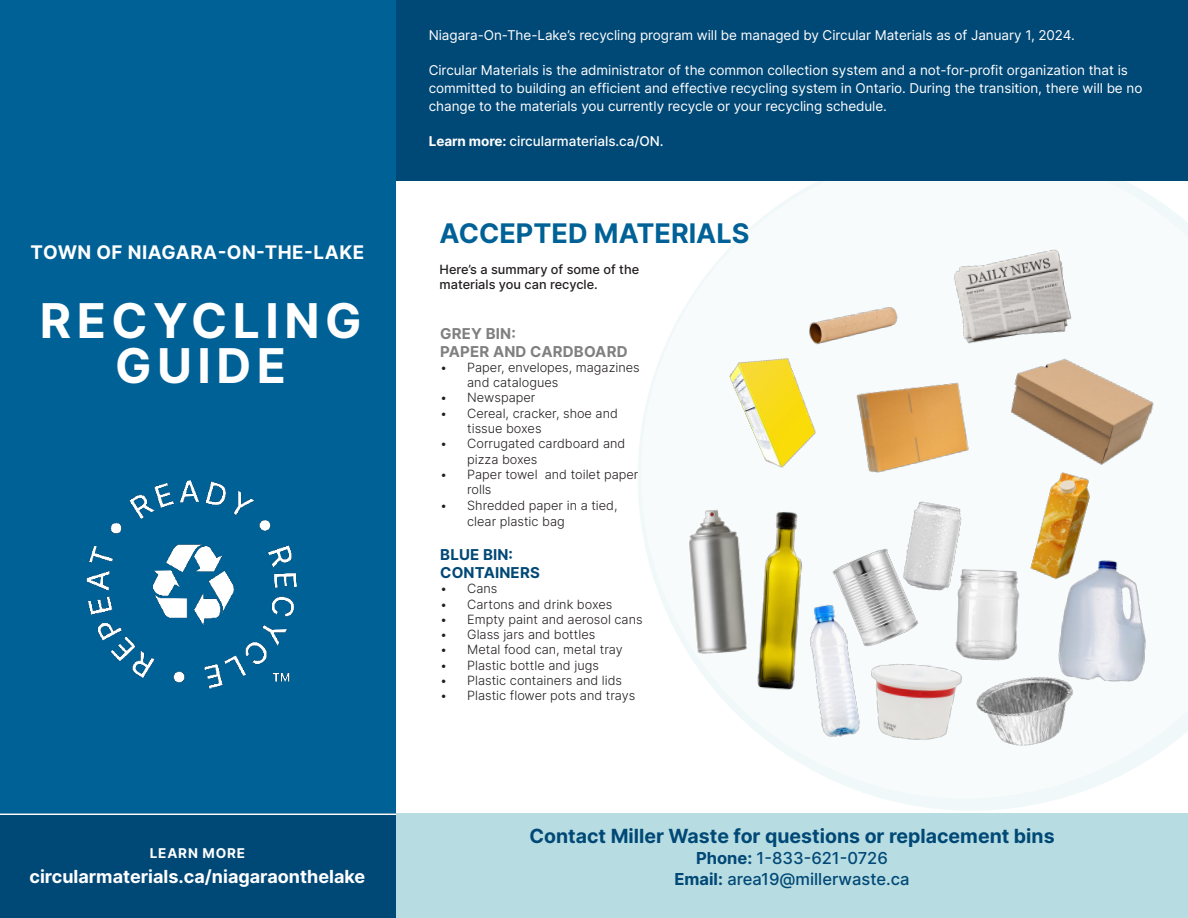
<style>
.page{position:relative;width:1188px;height:918px;background:#fff}
.page>*{position:absolute;margin:0;border:0;box-sizing:border-box;transform-origin:0 0}
.t1{font:700 48px/45.3px "Inter";letter-spacing:.115em;color:#fff;text-align:center}
.t2{font:700 27px "Inter";color:#006197}
.t3{font:700 19.5px "Inter";color:#004876}
.t4{font:700 18.75px "Inter";letter-spacing:.025em;color:#fff}
.t5{font:700 18px "Inter";color:#fff}
.t6{font:500 16.5px "Inter";color:#004876}
.t7{font:700 15px/18px "Inter";letter-spacing:.01em;color:#808080}
.t8{font:700 15px/18px "Inter";letter-spacing:.01em;color:#004876}
.t9{font:13.5px/17.7px "Inter";letter-spacing:-.005em;color:#fff}
.t10{font:500 13.5px "Inter";letter-spacing:-.005em;color:#fff}
.t11{font:700 13.5px "Inter";letter-spacing:.06em;color:#fff}
.t12{font:300 12.75px/15.3px "Inter";color:#231f20}
.t13{font:500 12.75px "Inter";color:#231f20}
.s1{font-weight:700}
</style>
<div class="page">
<svg style="left:599px;top:180px;width:589px;height:634px"></svg>
<div style="left:396px;top:0;width:792px;height:180px;background:#004876"></div>
<div style="left:396px;top:814px;width:792px;height:104px;background:#b7dce1"></div>
<div style="left:0;top:0;width:396px;height:918px;background:#006197"></div>
<div style="left:0;top:814px;width:396px;height:104px;background:#004876"></div>
<hr style="left:0;top:814px;width:396px;height:1px;background:#fff">
<img style="left:705px;top:331px;width:132px;height:155px">
<img style="left:853px;top:362px;width:135px;height:113px">
<img style="left:786px;top:288px;width:136px;height:72px">
<img style="left:938px;top:234px;width:153px;height:128px">
<img style="left:1006px;top:501px;width:113px;height:98px">
<img style="left:864px;top:680px;width:101px;height:72px">
<img style="left:1040px;top:530px;width:119px;height:161px">
<img style="left:798px;top:680px;width:70px;height:62px">
<img style="left:649px;top:488px;width:137px;height:193px">
<img style="left:890px;top:488px;width:84px;height:67px">
<img style="left:852px;top:516px;width:95px;height:164px">
<img style="left:713px;top:501px;width:139px;height:200px">
<img style="left:944px;top:555px;width:88px;height:126px">
<img style="left:965px;top:650px;width:129px;height:114px">
<img style="left:86px;top:480px;width:211px;height:209px">
<img style="left:988px;top:316px;width:184px;height:185px">
<p class="t4" style="left:31px;top:238px;width:335px">TOWN OF NIAGARA-ON-THE-LAKE</p>
<p class="t1" style="left:40px;top:296px;width:323px">RECYCLING<br>GUIDE</p>
<p class="t11" style="left:150px;top:844px;width:97px">LEARN MORE</p>
<p class="t5" style="left:29px;top:864px;width:337px">circularmaterials.ca/niagaraonthelake</p>
<p class="t9" style="left:429px;top:26px;width:647px">Niagara-On-The-Lake’s recycling program will be managed by Circular Materials as of January 1, 2024.</p>
<p class="t9" style="left:429px;top:61px;width:715px">Circular Materials is the administrator of the common collection system and a not-for-profit organization that is committed to building an efficient and effective recycling system in Ontario. During the transition, there will be no change to the materials you currently recycle or your recycling schedule.</p>
<p class="t10" style="left:429px;top:132px;width:236px"><span class="s1">Learn more:</span> circularmaterials.ca/ON.</p>
<p class="t2" style="left:440px;top:214px;width:311px">ACCEPTED MATERIALS</p>
<p class="t13" style="left:440px;top:260px;width:201px">Here’s a summary of some of the</p>
<p class="t13" style="left:440px;top:275px;width:160px">materials you can recycle.</p>
<p class="t7" style="left:440px;top:324px;width:189px">GREY BIN:<br>PAPER AND CARDBOARD</p>
<p class="t12" style="left:467px;top:359px;width:174px;text-indent:-27px">• Paper, envelopes, magazines and catalogues</p>
<p class="t12" style="left:440px;top:390px;width:97px">• Newspaper</p>
<p class="t12" style="left:467px;top:405px;width:152px;text-indent:-27px">• Cereal, cracker, shoe and tissue boxes</p>
<p class="t12" style="left:467px;top:436px;width:160px;text-indent:-27px">• Corrugated cardboard and pizza boxes</p>
<p class="t12" style="left:467px;top:466px;width:173px;text-indent:-27px">• Paper towel and toilet paper rolls</p>
<p class="t12" style="left:467px;top:497px;width:152px;line-height:16.2px;text-indent:-27px">• Shredded paper in a tied, clear plastic bag</p>
<p class="t8" style="left:440px;top:545px;width:101px">BLUE BIN:<br>CONTAINERS</p>
<p class="t12" style="left:440px;top:581px;width:59px">• Cans</p>
<p class="t12" style="left:440px;top:596px;width:174px">• Cartons and drink boxes</p>
<p class="t12" style="left:440px;top:611px;width:204px">• Empty paint and aerosol cans</p>
<p class="t12" style="left:440px;top:627px;width:157px">• Glass jars and bottles</p>
<p class="t12" style="left:440px;top:642px;width:184px">• Metal food can, metal tray</p>
<p class="t12" style="left:440px;top:657px;width:160px">• Plastic bottle and jugs</p>
<p class="t12" style="left:440px;top:673px;width:183px">• Plastic containers and lids</p>
<p class="t12" style="left:440px;top:688px;width:197px">• Plastic flower pots and trays</p>
<p class="t3" style="left:529px;top:822px;width:527px">Contact Miller Waste for questions or replacement bins</p>
<p class="t6" style="left:696px;top:846px;width:193px"><span class="s1">Phone:</span> 1-833-621-0726</p>
<p class="t6" style="left:674px;top:867px;width:237px"><span class="s1">Email:</span> area19@millerwaste.ca</p>
</div>
